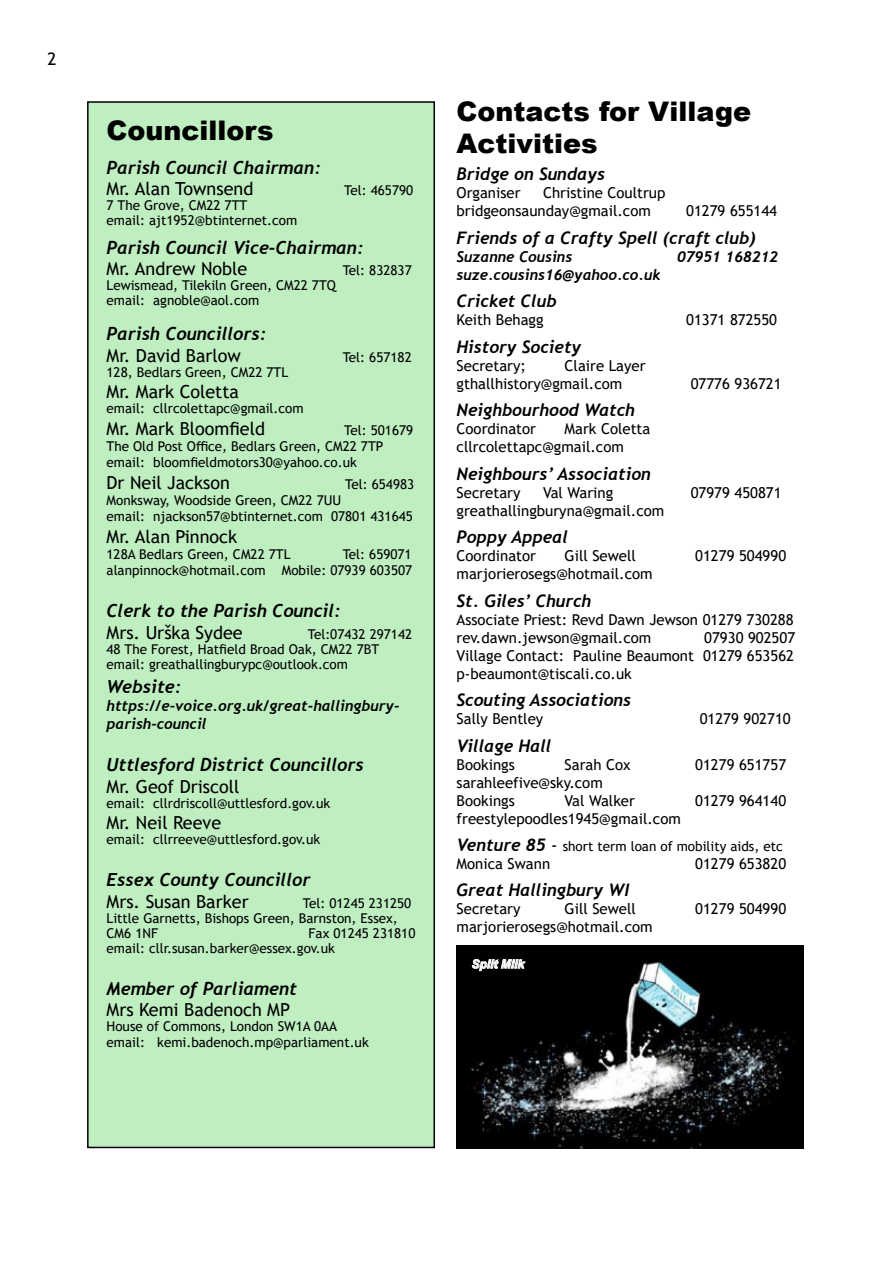
<style>
.page{position:relative;width:893px;height:1263px;background:#fff}
.page>*{position:absolute;margin:0;border:0;box-sizing:border-box;transform-origin:0 0}
.t1{font:900 27px/32.4px "Arial";color:#000}
.t2{font:18px "Trebuchet MS";color:#000}
.t3{font:italic 700 18px "Trebuchet";color:#000}
.t4{font:italic 700 17.25px "Trebuchet";color:#000}
.t5{font:17.25px "Trebuchet MS";color:#000}
.t6{font:15px/18px "Trebuchet MS";color:#000}
.t7{font:italic 700 15px/18px "Trebuchet";color:#000}
.t8{font:13.5px/15px "Trebuchet MS";color:#000}
.t9{font:italic 700 12px "Arial";color:#fdfdfd}
.s1{font-family:"Trebuchet";font-weight:700;font-style:italic;font-size:17.25px}
.s2{font-size:17.25px}
</style>
<div class="page">
<div style="left:88px;top:102px;width:346px;height:1045px;background:#bfefc1"></div>
<div style="left:87px;top:101px;width:348px;height:1047px;border:2px solid #000"></div>
<img style="left:457px;top:945px;width:347px;height:203px">
<svg style="left:472px;top:959px;width:54px;height:12px"></svg>
<p class="t5" style="left:48px;top:48px;width:11px">2</p>
<h1 class="t1" style="left:107px;top:113px;width:169px">Councillors</h1>
<h2 class="t3" style="left:107px;top:156px;width:216px">Parish Council Chairman:</h2>
<h2 class="t2" style="left:107px;top:178px;width:148px">Mr. Alan Townsend</h2>
<p class="t8" style="left:344px;top:183px;width:70px">Tel: 465790</p>
<p class="t8" style="left:107px;top:198px;width:192px">7 The Grove, CM22 7TT<br>email: ajt1952@btinternet.com</p>
<h2 class="t3" style="left:107px;top:236px;width:259px">Parish Council Vice-Chairman:</h2>
<h2 class="t2" style="left:107px;top:257px;width:142px">Mr. Andrew Noble</h2>
<p class="t8" style="left:343px;top:262px;width:70px">Tel: 832837</p>
<p class="t8" style="left:107px;top:277px;width:231px">Lewismead, Tilekiln Green, CM22 7TQ email: agnoble@aol.com</p>
<h2 class="t3" style="left:107px;top:322px;width:161px">Parish Councillors:</h2>
<h2 class="t2" style="left:107px;top:344px;width:136px">Mr. David Barlow</h2>
<p class="t8" style="left:343px;top:349px;width:70px">Tel: 657182</p>
<p class="t8" style="left:107px;top:364px;width:183px">128, Bedlars Green, CM22 7TL</p>
<h2 class="t2" style="left:107px;top:380px;width:134px">Mr. Mark Coletta</h2>
<p class="t8" style="left:107px;top:401px;width:199px">email: cllrcolettapc@gmail.com</p>
<h2 class="t2" style="left:107px;top:417px;width:160px">Mr. Mark Bloomfield</h2>
<p class="t8" style="left:107px;top:422px;width:308px;line-height:16.2px;text-indent:238px">Tel: 501679<br>The Old Post Office, Bedlars Green, CM22 7TP email: bloomfieldmotors30@yahoo.co.uk</p>
<h2 class="t2" style="left:107px;top:471px;width:125px">Dr Neil Jackson</h2>
<p class="t8" style="left:345px;top:476px;width:70px">Tel: 654983</p>
<p class="t8" style="left:107px;top:492px;width:308px;line-height:16.2px">Monksway, Woodside Green, CM22 7UU<br>email: njackson57@btinternet.com 07801 431645</p>
<h2 class="t2" style="left:107px;top:525px;width:132px">Mr. Alan Pinnock</h2>
<p class="t8" style="left:107px;top:546px;width:185px">128A Bedlars Green, CM22 7TL</p>
<p class="t8" style="left:107px;top:546px;width:307px;line-height:16.2px;text-align:right">Tel: 659071<br>alanpinnock@hotmail.com Mobile: 07939 603507</p>
<h2 class="t3" style="left:107px;top:599px;width:236px">Clerk to the Parish Council:</h2>
<h2 class="t2" style="left:107px;top:621px;width:138px">Mrs. Urška Sydee</h2>
<p class="t8" style="left:107px;top:626px;width:307px;text-indent:201px">Tel:07432 297142<br>48 The Forest, Hatfield Broad Oak, CM22 7BT email: greathallingburypc@outlook.com</p>
<h2 class="t3" style="left:107px;top:675px;width:76px">Website:</h2>
<p class="t7" style="left:107px;top:697px;width:294px">https://e-voice.org.uk/great-hallingbury&shy;parish-council</p>
<h2 class="t3" style="left:107px;top:753px;width:259px">Uttlesford District Councillors</h2>
<h2 class="t2" style="left:107px;top:775px;width:134px">Mr. Geof Driscoll</h2>
<p class="t8" style="left:107px;top:795px;width:225px">email: cllrdriscoll@uttlesford.gov.uk</p>
<h2 class="t2" style="left:107px;top:812px;width:116px">Mr. Neil Reeve</h2>
<p class="t8" style="left:107px;top:832px;width:215px">email: cllrreeve@uttlesford.gov.uk</p>
<h2 class="t3" style="left:107px;top:868px;width:205px">Essex County Councillor</h2>
<h2 class="t2" style="left:107px;top:890px;width:144px">Mrs. Susan Barker</h2>
<p class="t8" style="left:107px;top:895px;width:306px;text-indent:196px">Tel: 01245 231250<br>Little Garnetts, Bishops Green, Barnston, Essex,<br>CM6 1NF</p>
<p class="t8" style="left:107px;top:925px;width:310px;text-indent:202px">Fax 01245 231810 email: cllr.susan.barker@essex.gov.uk</p>
<h2 class="t3" style="left:107px;top:977px;width:192px">Member of Parliament</h2>
<h2 class="t2" style="left:107px;top:998px;width:185px">Mrs Kemi Badenoch MP</h2>
<p class="t8" style="left:107px;top:1018px;width:264px;line-height:16.2px">House of Commons, London SW1A 0AA email: kemi.badenoch.mp@parliament.uk</p>
<h1 class="t1" style="left:457px;top:94px;width:296px">Contacts for Village<br>Activities</h1>
<p class="t4" style="left:457px;top:163px;width:150px">Bridge on Sundays</p>
<p class="t6" style="left:457px;top:184px;width:65px">Organiser</p>
<p class="t6" style="left:457px;top:184px;width:210px;text-indent:86px">Christine Coultrup bridgeonsaunday@gmail.com</p>
<p class="t6" style="left:686px;top:202px;width:92px">01279 655144</p>
<p class="t4" style="left:457px;top:227px;width:301px">Friends of a Crafty Spell (craft club)</p>
<p class="t7" style="left:457px;top:248px;width:117px">Suzanne Cousins</p>
<p class="t7" style="left:677px;top:248px;width:103px">07951 168212</p>
<p class="t7" style="left:457px;top:266px;width:205px">suze.cousins16@yahoo.co.uk</p>
<p class="t4" style="left:457px;top:290px;width:101px">Cricket Club</p>
<p class="t6" style="left:457px;top:311px;width:89px">Keith Behagg</p>
<p class="t6" style="left:686px;top:311px;width:92px">01371 872550</p>
<p class="t4" style="left:457px;top:336px;width:126px">History Society</p>
<p class="t6" style="left:457px;top:356px;width:71px">Secretary;</p>
<p class="t6" style="left:457px;top:356px;width:190px;text-indent:108px">Claire Layer gthallhistory@gmail.com</p>
<p class="t6" style="left:691px;top:374px;width:92px">07776 936721</p>
<p class="t4" style="left:457px;top:399px;width:180px">Neighbourhood Watch</p>
<p class="t6" style="left:457px;top:420px;width:81px">Coordinator</p>
<p class="t6" style="left:457px;top:420px;width:195px;text-indent:108px">Mark Coletta cllrcolettapc@gmail.com</p>
<p class="t4" style="left:457px;top:463px;width:196px">Neighbours’ Association</p>
<p class="t6" style="left:457px;top:483px;width:65px">Secretary</p>
<p class="t6" style="left:543px;top:483px;width:72px">Val Waring</p>
<p class="t6" style="left:691px;top:483px;width:92px">07979 450871</p>
<p class="t6" style="left:457px;top:501px;width:209px">greathallingburyna@gmail.com</p>
<p class="t4" style="left:457px;top:526px;width:113px">Poppy Appeal</p>
<p class="t6" style="left:457px;top:547px;width:81px">Coordinator</p>
<p class="t6" style="left:565px;top:547px;width:73px">Gill Sewell</p>
<p class="t6" style="left:695px;top:547px;width:92px">01279 504990</p>
<p class="t6" style="left:457px;top:565px;width:197px">marjorierosegs@hotmail.com</p>
<p class="t4" style="left:457px;top:589px;width:136px">St. Giles’ Church</p>
<p class="t6" style="left:457px;top:610px;width:339px">Associate Priest: Revd Dawn Jewson 01279 730288 rev.dawn.jewson@gmail.com</p>
<p class="t6" style="left:457px;top:628px;width:340px;text-align:justify;text-indent:248px">07930 902507<br>Village Contact: Pauline Beaumont 01279 653562 p-beaumont@tiscali.co.uk</p>
<p class="t4" style="left:457px;top:689px;width:176px">Scouting Associations</p>
<p class="t6" style="left:457px;top:710px;width:88px">Sally Bentley</p>
<p class="t6" style="left:700px;top:710px;width:92px">01279 902710</p>
<p class="t4" style="left:457px;top:734px;width:96px">Village Hall</p>
<p class="t6" style="left:457px;top:755px;width:60px">Bookings</p>
<p class="t6" style="left:565px;top:755px;width:68px">Sarah Cox</p>
<p class="t6" style="left:695px;top:755px;width:92px">01279 651757</p>
<p class="t6" style="left:457px;top:773px;width:148px">sarahleefive@sky.com<br>Bookings</p>
<p class="t6" style="left:565px;top:791px;width:72px">Val Walker</p>
<p class="t6" style="left:695px;top:791px;width:92px">01279 964140</p>
<p class="t6" style="left:457px;top:809px;width:226px">freestylepoodles1945@gmail.com</p>
<p class="t8" style="left:457px;top:839px;width:328px"><span class="s1">Venture 85</span> <span class="s2">-</span> short term loan of mobility aids, etc</p>
<p class="t6" style="left:457px;top:855px;width:95px">Monica Swann</p>
<p class="t6" style="left:695px;top:855px;width:92px">01279 653820</p>
<p class="t4" style="left:457px;top:879px;width:174px">Great Hallingbury WI</p>
<p class="t6" style="left:457px;top:900px;width:65px">Secretary</p>
<p class="t6" style="left:565px;top:900px;width:73px">Gill Sewell</p>
<p class="t6" style="left:695px;top:900px;width:92px">01279 504990</p>
<p class="t6" style="left:457px;top:918px;width:197px">marjorierosegs@hotmail.com</p>
<p class="t9" style="left:472px;top:956px;width:54px">Spilt Milk</p>
</div>
